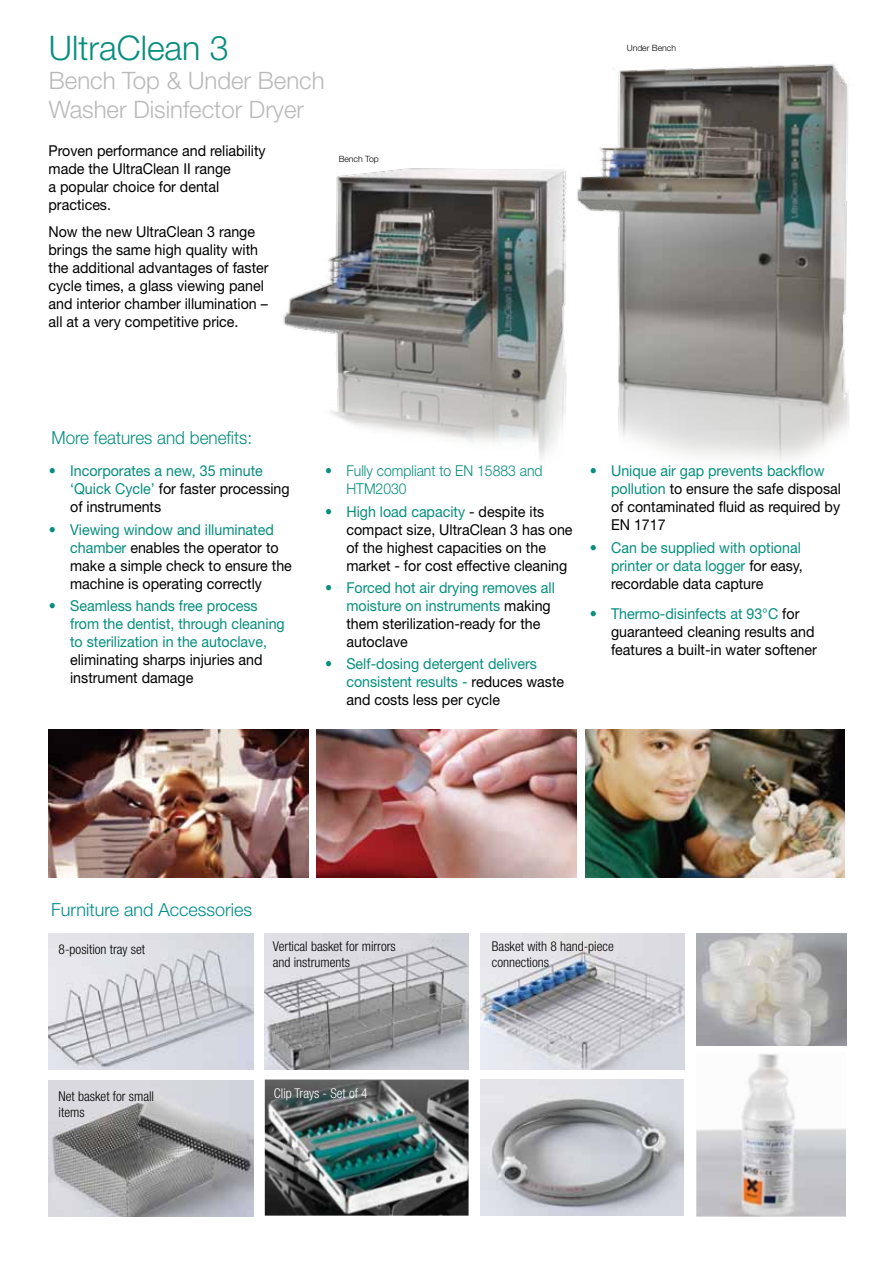
<style>
.page{position:relative;width:893px;height:1263px;background:#fff}
.page>*{position:absolute;margin:0;border:0;box-sizing:border-box;transform-origin:0 0}
.t1{font:300 33.9px "Helvetica Neue LT Std";color:#068e7e}
.t2{font:300 24px/28.8px "Helvetica Neue LT Std";color:#b9b9b9}
.t3{font:300 18px "Helvetica Neue LT Std";color:#068e7e;scale:.95 1}
.t4{font:300 18px "Helvetica Neue LT Std";color:#008e8c}
.t5{font:15px/18px "Helvetica Neue LT Std";color:#000;scale:.95 1}
.t6{font:15px/18px "Helvetica Neue LT Std";color:#068e7e;scale:.95 1}
.t7{font:300 15px/18px "Helvetica Neue LT Std";color:#068e7e;scale:.93 1}
.t8{font:300 condensed 13.5px/16.2px "Helvetica Neue LT Std";color:#000}
.t9{font:300 condensed 13.5px "Helvetica Neue LT Std";color:#fff}
.t10{font:300 8.7px "Helvetica Neue LT Std";color:#000}
.s1{color:#000}
.s2{color:#068e7e}
</style>
<div class="page">
<img style="left:49px;top:933px;width:204px;height:136px">
<img style="left:49px;top:1080px;width:204px;height:136px">
<img style="left:481px;top:1079px;width:202px;height:136px">
<img style="left:696px;top:933px;width:150px;height:112px">
<img style="left:696px;top:1054px;width:150px;height:162px">
<img style="left:264px;top:933px;width:204px;height:136px">
<img style="left:265px;top:1079px;width:204px;height:136px">
<img style="left:481px;top:933px;width:204px;height:136px">
<img style="left:49px;top:729px;width:259px;height:148px">
<img style="left:317px;top:729px;width:259px;height:148px">
<img style="left:585px;top:729px;width:260px;height:148px">
<img style="left:283px;top:168px;width:266px;height:290px">
<img style="left:549px;top:64px;width:300px;height:397px">
<h1 class="t1" style="left:49px;top:28px;width:181px">UltraClean 3</h1>
<h2 class="t2" style="left:49px;top:66px;width:277px">Bench Top &amp; Under Bench<br>Washer Disinfector Dryer</h2>
<p class="t5" style="left:49px;top:142px;width:230px">Proven performance and reliability made the UltraClean II range<br>a popular choice for dental practices.</p>
<p class="t5" style="left:49px;top:222px;width:233px">Now the new UltraClean 3 range brings the same high quality with the additional advantages of faster cycle times, a glass viewing panel and interior chamber illumination – all at a very competitive price.</p>
<p class="t10" style="left:339px;top:153px;width:42px">Bench Top</p>
<p class="t10" style="left:627px;top:42px;width:51px">Under Bench</p>
<p class="t3" style="left:51px;top:427px;width:213px">More features and benefits:</p>
<p class="t6" style="left:70px;top:462px;width:233px;text-indent:-21px">• Incorporates a new, 35 minute ‘Quick Cycle’ <span class="s1">for faster processing of instruments</span></p>
<p class="t5" style="left:70px;top:520px;width:235px;text-indent:-21px"><span class="s2">• Viewing window and illuminated chamber</span> enables the operator to make a simple check to ensure the machine is operating correctly</p>
<p class="t6" style="left:70px;top:596px;width:227px;text-indent:-21px">• Seamless hands free process from the dentist, through cleaning to sterilization in the autoclave,</p>
<p class="t5" style="left:70px;top:650px;width:204px">eliminating sharps injuries and instrument damage</p>
<p class="t7" style="left:346px;top:462px;width:212px;text-indent:-21px">• Fully compliant to EN 15883 and<br>HTM2030</p>
<p class="t5" style="left:346px;top:502px;width:240px;text-indent:-21px"><span class="s2">• High load capacity</span> - despite its compact size, UltraClean 3 has one of the highest capacities on the market - for cost effective cleaning</p>
<p class="t6" style="left:346px;top:578px;width:221px;text-indent:-21px">• Forced hot air drying removes all moisture on instruments <span class="s1">making them sterilization-ready for the autoclave</span></p>
<p class="t6" style="left:346px;top:654px;width:231px;text-indent:-21px">• Self-dosing detergent delivers consistent results - <span class="s1">reduces waste and costs less per cycle</span></p>
<p class="t5" style="left:611px;top:462px;width:243px;text-indent:-21px"><span class="s2">• Unique air gap prevents backflow pollution</span> to ensure the safe disposal of contaminated fluid as required by<br>EN 1717</p>
<p class="t6" style="left:611px;top:538px;width:203px;text-indent:-21px">• Can be supplied with optional printer or data logger <span class="s1">for easy, recordable data capture</span></p>
<p class="t5" style="left:611px;top:605px;width:218px;text-indent:-21px"><span class="s2">• Thermo-disinfects at 93°C</span> for guaranteed cleaning results and features a built-in water softener</p>
<p class="t4" style="left:51px;top:898px;width:203px">Furniture and Accessories</p>
<p class="t8" style="left:59px;top:941px;width:88px">8-position tray set</p>
<p class="t8" style="left:59px;top:1088px;width:97px">Net basket for small items</p>
<p class="t8" style="left:273px;top:938px;width:124px">Vertical basket for mirrors and instruments</p>
<p class="t9" style="left:274px;top:1085px;width:95px">Clip Trays - Set of 4</p>
<p class="t8" style="left:492px;top:938px;width:123px">Basket with 8 hand-piece connections</p>
</div>
